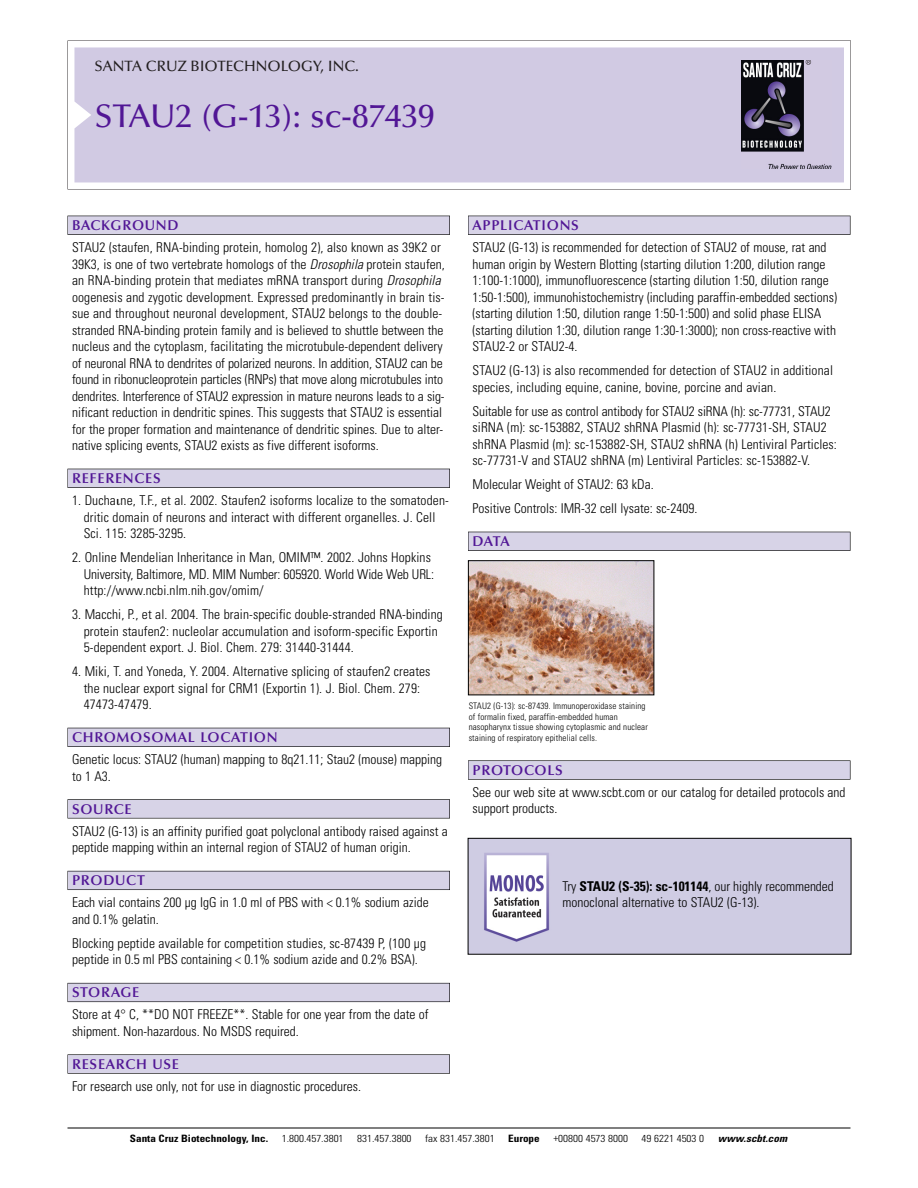
<style>
.page{position:relative;width:918px;height:1188px;background:#fff}
.page>*{position:absolute;margin:0;border:0;box-sizing:border-box;transform-origin:0 0}
.t1{font:500 33px "Optima";color:#511695}
.t2{font:500 15px "Optima";color:#231f20}
.t3{font:600 14.25px "Optima";letter-spacing:.05em;color:#511695}
.t4{font:300 condensed 13.5px/16.5px "Univers";color:#000}
.t5{font:300 condensed 10.2px "Univers";color:#000;scale:1.1 1}
.t6{font:700 condensed 10.2px "Univers";color:#000;scale:1.1 1}
.t7{font:italic 700 condensed 10.2px "Univers";letter-spacing:.005em;color:#000;scale:1.1 1}
.t8{font:300 condensed 9px/10.5px "Univers";letter-spacing:.015em;color:#000}
.s1{font-style:italic}
.s2{font-weight:700}
</style>
<div class="page">
<svg style="left:68px;top:40px;width:783px;height:149px"></svg>
<div style="left:74px;top:47px;width:770px;height:135px;background:#d1cae3"></div>
<img style="left:741px;top:60px;width:90px;height:108px">
<div style="left:68px;top:216px;width:382px;height:19px;background:#525155"></div>
<div style="left:68px;top:216px;width:381px;height:18px;background:#d7d3e7"></div>
<div style="left:68px;top:469px;width:382px;height:19px;background:#515055"></div>
<div style="left:68px;top:469px;width:381px;height:18px;background:#d7d3e7"></div>
<div style="left:68px;top:728px;width:382px;height:19px;background:#525158"></div>
<div style="left:68px;top:728px;width:381px;height:18px;background:#d7d3e7"></div>
<div style="left:68px;top:799px;width:382px;height:19px;background:#575759"></div>
<div style="left:68px;top:800px;width:381px;height:18px;background:#d7d3e7"></div>
<div style="left:68px;top:871px;width:382px;height:19px;background:#5b5a62"></div>
<div style="left:68px;top:871px;width:381px;height:18px;background:#d7d3e7"></div>
<div style="left:68px;top:983px;width:382px;height:19px;background:#66646e"></div>
<div style="left:68px;top:983px;width:381px;height:18px;background:#d7d3e7"></div>
<div style="left:68px;top:1054px;width:382px;height:20px;background:#616161"></div>
<div style="left:68px;top:1055px;width:381px;height:18px;background:#d7d3e7"></div>
<div style="left:468px;top:216px;width:382px;height:19px;background:#525155"></div>
<div style="left:468px;top:216px;width:382px;height:18px;background:#d7d3e7"></div>
<div style="left:468px;top:532px;width:382px;height:19px;background:#515055"></div>
<div style="left:468px;top:532px;width:382px;height:18px;background:#d7d3e7"></div>
<div style="left:468px;top:760px;width:382px;height:20px;background:#666"></div>
<div style="left:468px;top:761px;width:382px;height:18px;background:#d7d3e7"></div>
<hr style="left:68px;top:1128px;width:782px;height:1px;background:#000">
<img style="left:470px;top:562px;width:182px;height:131px">
<div style="left:468px;top:560px;width:186px;height:135px;border:1px solid #000"></div>
<img style="left:470px;top:840px;width:379px;height:113px">
<div style="left:468px;top:838px;width:383px;height:117px;border:1px solid #000"></div>
<p class="t2" style="left:94px;top:61px;width:266px">SANTA CRUZ BIOTECHNOLOGY, INC.</p>
<h1 class="t1" style="left:94px;top:103px;width:342px">STAU2 (G-13): sc-87439</h1>
<p class="t3" style="left:72px;top:219px;width:108px">BACKGROUND</p>
<p class="t4" style="left:72px;top:240px;width:374px">STAU2 (staufen, RNA-binding protein, homolog 2), also known as 39K2 or 39K3, is one of two vertebrate homologs of the <span class="s1">Drosophila</span> protein staufen, an RNA-binding protein that mediates mRNA transport during <span class="s1">Drosophila </span>oogenesis and zygotic development. Expressed predominantly in brain tis&shy;sue and throughout neuronal development, STAU2 belongs to the double&shy;stranded RNA-binding protein family and is believed to shuttle between the nucleus and the cytoplasm, facilitating the microtubule-dependent delivery of neuronal RNA to dendrites of polarized neurons. In addition, STAU2 can be found in ribonucleoprotein particles (RNPs) that move along microtubules into dendrites. Interference of STAU2 expression in mature neurons leads to a sig&shy;nificant reduction in dendritic spines. This suggests that STAU2 is essential for the proper formation and maintenance of dendritic spines. Due to alter&shy;native splicing events, STAU2 exists as five different isoforms.</p>
<p class="t3" style="left:72px;top:473px;width:90px">REFERENCES</p>
<p class="t4" style="left:84px;top:493px;width:367px;text-indent:-12px">1. Ducha ne, T.F., et al. 2002. Staufen2 isoforms localize to the somatoden&shy;dritic domain of neurons and interact with different organelles. J. Cell<br>Sci. 115: 3285-3295.</p>
<p class="t4" style="left:84px;top:550px;width:352px;text-indent:-12px">2. Online Mendelian Inheritance in Man, OMIM™. 2002. Johns Hopkins<br>University, Baltimore, MD. MIM Number: 605920. World Wide Web URL: http://www.ncbi.nlm.nih.gov/omim/</p>
<p class="t4" style="left:84px;top:607px;width:361px;text-indent:-12px">3. Macchi, P., et al. 2004. The brain-specific double-stranded RNA-binding protein staufen2: nucleolar accumulation and isoform-specific Exportin<br>5-dependent export. J. Biol. Chem. 279: 31440-31444.</p>
<p class="t4" style="left:84px;top:664px;width:348px;text-indent:-12px">4. Miki, T. and Yoneda, Y. 2004. Alternative splicing of staufen2 creates the nuclear export signal for CRM1 (Exportin 1). J. Biol. Chem. 279:<br>47473-47479.</p>
<p class="t3" style="left:72px;top:732px;width:207px">CHROMOSOMAL LOCATION</p>
<p class="t4" style="left:72px;top:752px;width:371px">Genetic locus: STAU2 (human) mapping to 8q21.11; Stau2 (mouse) mapping to 1 A3.</p>
<p class="t3" style="left:72px;top:803px;width:61px">SOURCE</p>
<p class="t4" style="left:72px;top:824px;width:377px">STAU2 (G-13) is an affinity purified goat polyclonal antibody raised against a peptide mapping within an internal region of STAU2 of human origin.</p>
<p class="t3" style="left:72px;top:875px;width:74px">PRODUCT</p>
<p class="t4" style="left:72px;top:895px;width:358px">Each vial contains 200 µg IgG in 1.0 ml of PBS with &lt; 0.1% sodium azide and 0.1% gelatin.</p>
<p class="t4" style="left:72px;top:936px;width:356px">Blocking peptide available for competition studies, sc-87439 P, (100 µg peptide in 0.5 ml PBS containing &lt; 0.1% sodium azide and 0.2% BSA).</p>
<p class="t3" style="left:72px;top:987px;width:69px">STORAGE</p>
<p class="t4" style="left:72px;top:1007px;width:358px">Store at 4° C, **DO NOT FREEZE**. Stable for one year from the date of shipment. Non-hazardous. No MSDS required.</p>
<p class="t3" style="left:72px;top:1058px;width:109px">RESEARCH USE</p>
<p class="t4" style="left:72px;top:1079px;width:290px">For research use only, not for use in diagnostic procedures.</p>
<p class="t3" style="left:473px;top:219px;width:108px">APPLICATIONS</p>
<p class="t4" style="left:473px;top:240px;width:366px">STAU2 (G-13) is recommended for detection of STAU2 of mouse, rat and human origin by Western Blotting (starting dilution 1:200, dilution range 1:100-1:1000), immunofluorescence (starting dilution 1:50, dilution range 1:50-1:500), immunohistochemistry (including paraffin-embedded sections) (starting dilution 1:50, dilution range 1:50-1:500) and solid phase ELISA (starting dilution 1:30, dilution range 1:30-1:3000); non cross-reactive with STAU2-2 or STAU2-4.</p>
<p class="t4" style="left:473px;top:363px;width:362px">STAU2 (G-13) is also recommended for detection of STAU2 in additional species, including equine, canine, bovine, porcine and avian.</p>
<p class="t4" style="left:473px;top:404px;width:366px">Suitable for use as control antibody for STAU2 siRNA (h): sc-77731, STAU2 siRNA (m): sc-153882, STAU2 shRNA Plasmid (h): sc-77731-SH, STAU2 shRNA Plasmid (m): sc-153882-SH, STAU2 shRNA (h) Lentiviral Particles: sc-77731-V and STAU2 shRNA (m) Lentiviral Particles: sc-153882-V.</p>
<p class="t4" style="left:473px;top:473px;width:226px;line-height:24px">Molecular Weight of STAU2: 63 kDa.<br>Positive Controls: IMR-32 cell lysate: sc-2409.</p>
<p class="t3" style="left:473px;top:536px;width:39px">DATA</p>
<p class="t8" style="left:469px;top:702px;width:181px">STAU2 (G-13): sc-87439. Immunoperoxidase staining of formalin fixed, paraffin-embedded human nasopharynx tissue showing cytoplasmic and nuclear staining of respiratory epithelial cells.</p>
<p class="t3" style="left:473px;top:764px;width:92px">PROTOCOLS</p>
<p class="t4" style="left:473px;top:785px;width:375px">See our web site at www.scbt.com or our catalog for detailed protocols and support products.</p>
<p class="t4" style="left:563px;top:879px;width:273px">Try <span class="s2">STAU2 (S-35): sc-101144</span>, our highly recommended monoclonal alternative to STAU2 (G-13).</p>
<p class="t6" style="left:130px;top:1135px;width:127px">Santa Cruz Biotechnology, Inc.</p>
<p class="t5" style="left:282px;top:1135px;width:58px">1.800.457.3801</p>
<p class="t5" style="left:357px;top:1135px;width:51px">831.457.3800</p>
<p class="t5" style="left:425px;top:1135px;width:65px">fax 831.457.3801</p>
<p class="t6" style="left:508px;top:1135px;width:30px">Europe</p>
<p class="t5" style="left:553px;top:1135px;width:69px">+00800 4573 8000</p>
<p class="t5" style="left:642px;top:1135px;width:58px">49 6221 4503 0</p>
<p class="t7" style="left:718px;top:1135px;width:64px">www.scbt.com</p>
</div>
